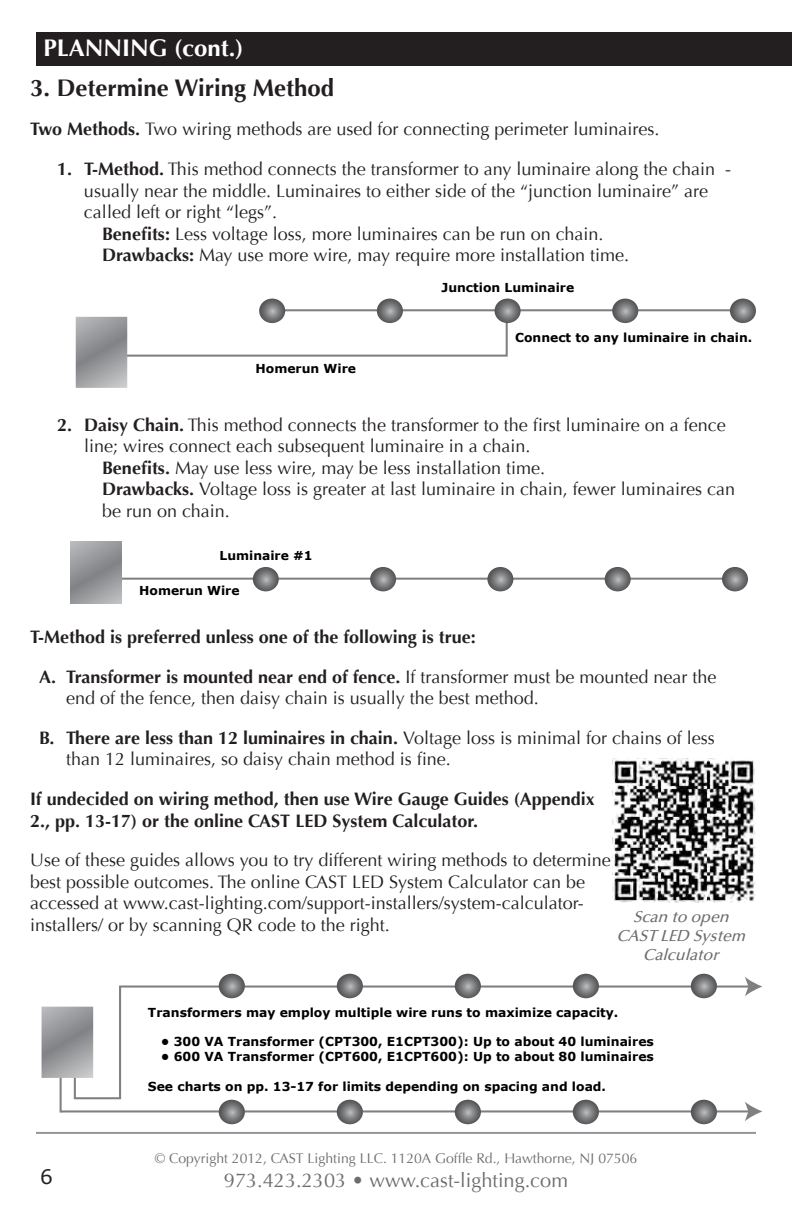
<style>
.page{position:relative;width:792px;height:1224px;background:#fff}
.page>*{position:absolute;margin:0;border:0;box-sizing:border-box;transform-origin:0 0}
.head{font:700 24px "Optima";color:#231f20}
.body_numbered_list{font:700 24px "Optima";color:#fff}
.t1{font:20px "Optima";color:#6c6d70}
.t2{font:20px "Verdana";color:#231f20}
.body_numbered_list-2{font:18px/21.6px "Optima";color:#231f20}
.body_numbered_list-3{font:700 18px/21.6px "Optima";color:#231f20}
.t3{font:italic 500 16px/19.2px "Optima";color:#6c6d70;text-align:center}
.t4{font:14px "Optima";color:#6c6d70}
.t5{font:700 12.4px "Verdana";color:#000}
.s1{font-weight:700}
</style>
<div class="page">
<hr style="left:36px;top:1132px;width:720px;height:2px;background:#939598">
<div style="left:36px;top:33px;width:756px;height:33px;background:#231f20"></div>
<hr style="left:95px;top:578px;width:641px;height:2px;background:#808080">
<svg style="left:70px;top:541px;width:51px;height:62px;background:#96989b"></svg>
<svg style="left:722px;top:567px;width:26px;height:24px"></svg>
<svg style="left:605px;top:567px;width:26px;height:24px"></svg>
<svg style="left:370px;top:567px;width:26px;height:24px"></svg>
<svg style="left:253px;top:567px;width:26px;height:24px"></svg>
<svg style="left:487px;top:567px;width:26px;height:24px"></svg>
<hr style="left:271px;top:309px;width:473px;height:2px;background:#808080">
<svg style="left:730px;top:299px;width:26px;height:24px"></svg>
<svg style="left:612px;top:299px;width:26px;height:24px"></svg>
<svg style="left:76px;top:299px;width:445px;height:89px"></svg>
<img style="left:612px;top:758px;width:144px;height:144px">
<hr style="left:231px;top:1110px;width:519px;height:2px;background:#808080">
<svg style="left:745px;top:1102px;width:17px;height:19px"></svg>
<svg style="left:691px;top:1100px;width:26px;height:24px"></svg>
<svg style="left:573px;top:1100px;width:26px;height:24px"></svg>
<svg style="left:337px;top:1100px;width:26px;height:24px"></svg>
<svg style="left:455px;top:1100px;width:26px;height:24px"></svg>
<hr style="left:231px;top:986px;width:519px;height:2px;background:#808080">
<svg style="left:745px;top:977px;width:17px;height:19px"></svg>
<svg style="left:691px;top:974px;width:26px;height:24px"></svg>
<svg style="left:573px;top:974px;width:26px;height:24px"></svg>
<svg style="left:337px;top:974px;width:26px;height:24px"></svg>
<svg style="left:455px;top:974px;width:26px;height:24px"></svg>
<svg style="left:42px;top:974px;width:203px;height:150px"></svg>
<p class="body_numbered_list" style="left:43px;top:34px;width:202px">PLANNING (cont.)</p>
<p class="head" style="left:30px;top:74px;width:306px">3. Determine Wiring Method</p>
<p class="body_numbered_list-2" style="left:30px;top:119px;width:631px"><span class="s1">Two Methods.</span> Two wiring methods are used for connecting perimeter luminaires.</p>
<p class="body_numbered_list-2" style="left:57px;top:158px;width:676px"><span class="s1">1. T-Method.</span> This method connects the transformer to any luminaire along the chain -</p>
<p class="body_numbered_list-2" style="left:84px;top:180px;width:626px">usually near the middle. Luminaires to either side of the “junction luminaire” are</p>
<p class="body_numbered_list-2" style="left:84px;top:202px;width:195px">called left or right “legs”.</p>
<p class="body_numbered_list-2" style="left:102px;top:223px;width:503px"><span class="s1">Benefits:</span> Less voltage loss, more luminaires can be run on chain.</p>
<p class="body_numbered_list-2" style="left:102px;top:245px;width:529px"><span class="s1">Drawbacks:</span> May use more wire, may require more installation time.</p>
<p class="t5" style="left:442px;top:279px;width:134px">Junction Luminaire</p>
<p class="t5" style="left:256px;top:361px;width:102px">Homerun Wire</p>
<p class="t5" style="left:515px;top:330px;width:239px">Connect to any luminaire in chain.</p>
<p class="body_numbered_list-2" style="left:57px;top:414px;width:670px"><span class="s1">2. Daisy Chain.</span> This method connects the transformer to the first luminaire on a fence</p>
<p class="body_numbered_list-2" style="left:84px;top:436px;width:448px">line; wires connect each subsequent luminaire in a chain.</p>
<p class="body_numbered_list-2" style="left:102px;top:457px;width:445px"><span class="s1">Benefits.</span> May use less wire, may be less installation time.</p>
<p class="body_numbered_list-2" style="left:102px;top:479px;width:635px"><span class="s1">Drawbacks.</span> Voltage loss is greater at last luminaire in chain, fewer luminaires can</p>
<p class="body_numbered_list-2" style="left:102px;top:500px;width:129px">be run on chain.</p>
<p class="t5" style="left:219px;top:548px;width:95px">Luminaire #1</p>
<p class="t5" style="left:139px;top:583px;width:102px">Homerun Wire</p>
<p class="body_numbered_list-3" style="left:30px;top:626px;width:447px">T-Method is preferred unless one of the following is true:</p>
<p class="body_numbered_list-2" style="left:66px;top:666px;width:652px;text-indent:-27px"><span class="s1">A. Transformer is mounted near end of fence.</span> If transformer must be mounted near the end of the fence, then daisy chain is usually the best method.</p>
<p class="body_numbered_list-2" style="left:66px;top:727px;width:650px;text-indent:-27px"><span class="s1">B. There are less than 12 luminaires in chain.</span> Voltage loss is minimal for chains of less than 12 luminaires, so daisy chain method is fine.</p>
<p class="body_numbered_list-3" style="left:30px;top:788px;width:566px">If undecided on wiring method, then use Wire Gauge Guides (Appendix<br>2., pp. 13-17) or the online CAST LED System Calculator.</p>
<p class="body_numbered_list-2" style="left:30px;top:850px;width:582px">Use of these guides allows you to try different wiring methods to determine best possible outcomes. The online CAST LED System Calculator can be accessed at www.cast-lighting.com/support-installers/system-calculator&shy;installers/ or by scanning QR code to the right.</p>
<p class="t3" style="left:616px;top:907px;width:135px">Scan to open<br>CASTLED System<br>Calculator</p>
<p class="t5" style="left:148px;top:1004px;width:472px">Transformers may employ multiple wire runs to maximize capacity.</p>
<p class="t5" style="left:161px;top:1034px;width:495px">• 300 VA Transformer (CPT300, E1CPT300): Up to about 40 luminaires</p>
<p class="t5" style="left:161px;top:1049px;width:495px">• 600 VA Transformer (CPT600, E1CPT600): Up to about 80 luminaires</p>
<p class="t5" style="left:148px;top:1079px;width:460px">See charts on pp. 13-17 for limits depending on spacing and load.</p>
<p class="t4" style="left:155px;top:1150px;width:484px">© Copyright 2012, CAST Lighting LLC. 1120A Goffle Rd., Hawthorne, NJ 07506</p>
<p class="t2" style="left:40px;top:1164px;width:14px">6</p>
<p class="t1" style="left:224px;top:1169px;width:346px">973.423.2303 • www.cast-lighting.com</p>
</div>
